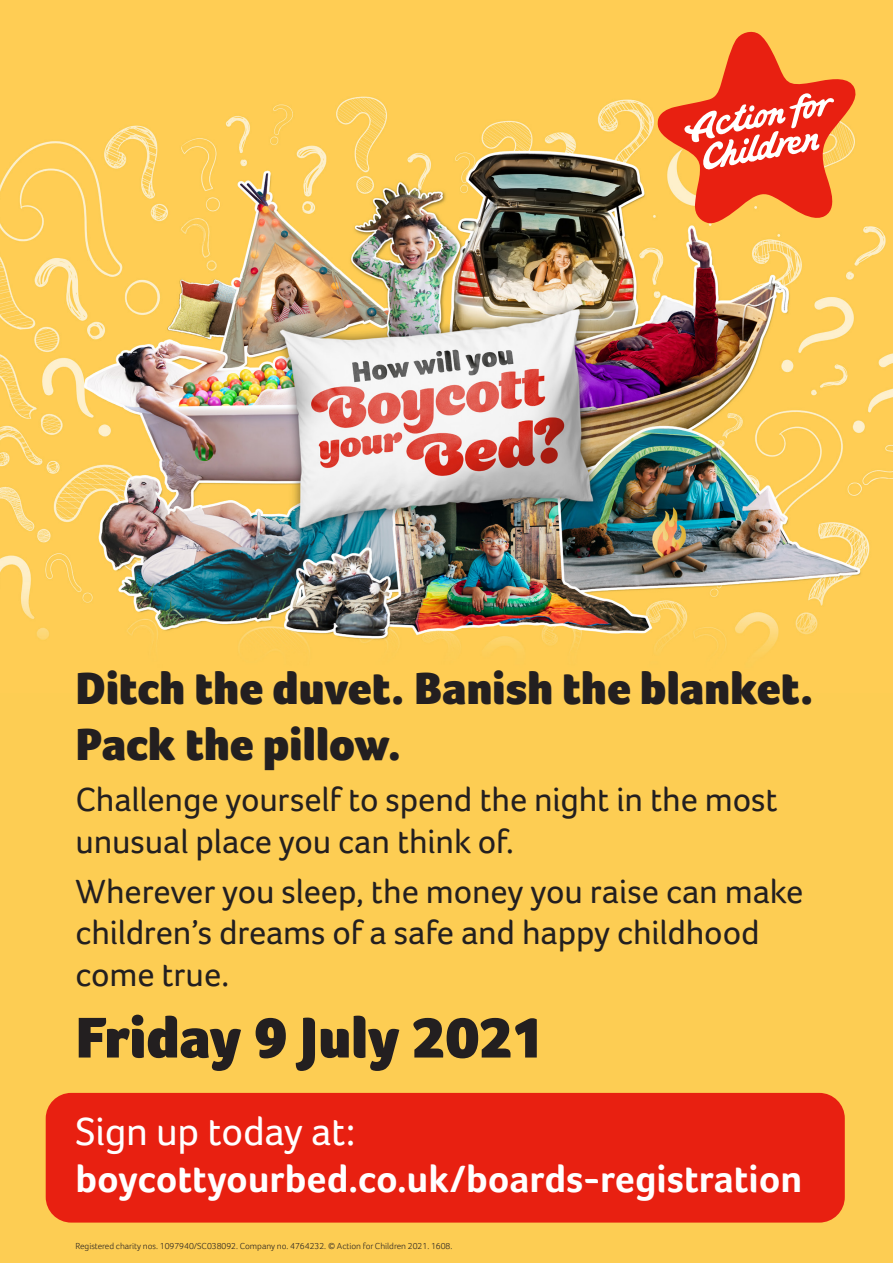
<style>
.page{position:relative;width:893px;height:1263px;background:#fdcd53}
.page>*{position:absolute;margin:0;border:0;box-sizing:border-box;transform-origin:0 0}
.AFC_New_Print_-_Head{font:900 59.1px "Foco";letter-spacing:-.005em;color:#231f20}
.AFC_New_Print_-_Head-2{font:900 46.5px/55.8px "Foco";letter-spacing:.005em;color:#231f20}
.AFC_New_Print_-_Head-3{font:40.5px "Foco";letter-spacing:-.01em;color:#fff}
.AFC_New_Print_-_Head-4{font:700 39px "Foco";letter-spacing:-.005em;color:#fff}
.AFC_New_Print_-_Head-5{font:34.5px/41.4px "Foco";letter-spacing:-.005em;color:#231f20}
.t1{font:300 9px "Foco";color:#231f20}
</style>
<div class="page">
<div style="left:46px;top:1093px;width:799px;height:129px;background:#e82011;border-radius:26px"></div>
<img style="left:0;top:96px;width:893px;height:557px">
<svg style="left:657px;top:31px;width:202px;height:194px"></svg>
<p class="AFC_New_Print_-_Head-2" style="left:75px;top:660px;width:740px">Ditch the duvet. Banish the blanket.<br>Pack the pillow.</p>
<p class="AFC_New_Print_-_Head-5" style="left:75px;top:779px;width:704px">Challenge yourself to spend the night in the most unusual place you can think of.</p>
<p class="AFC_New_Print_-_Head-5" style="left:75px;top:870px;width:729px">Wherever you sleep, the money you raise can make children’s dreams of a safe and happy childhood come true.</p>
<p class="AFC_New_Print_-_Head" style="left:75px;top:1003px;width:471px">Friday 9 July 2021</p>
<p class="AFC_New_Print_-_Head-3" style="left:75px;top:1108px;width:281px">Sign up today at:</p>
<p class="AFC_New_Print_-_Head-4" style="left:75px;top:1155px;width:728px">boycottyourbed.co.uk/boards-registration</p>
<p class="t1" style="left:75px;top:1241px;width:378px">Registered charity nos. 1097940/SC038092. Company no. 4764232. © Action for Children 2021. 1608.</p>
</div>
